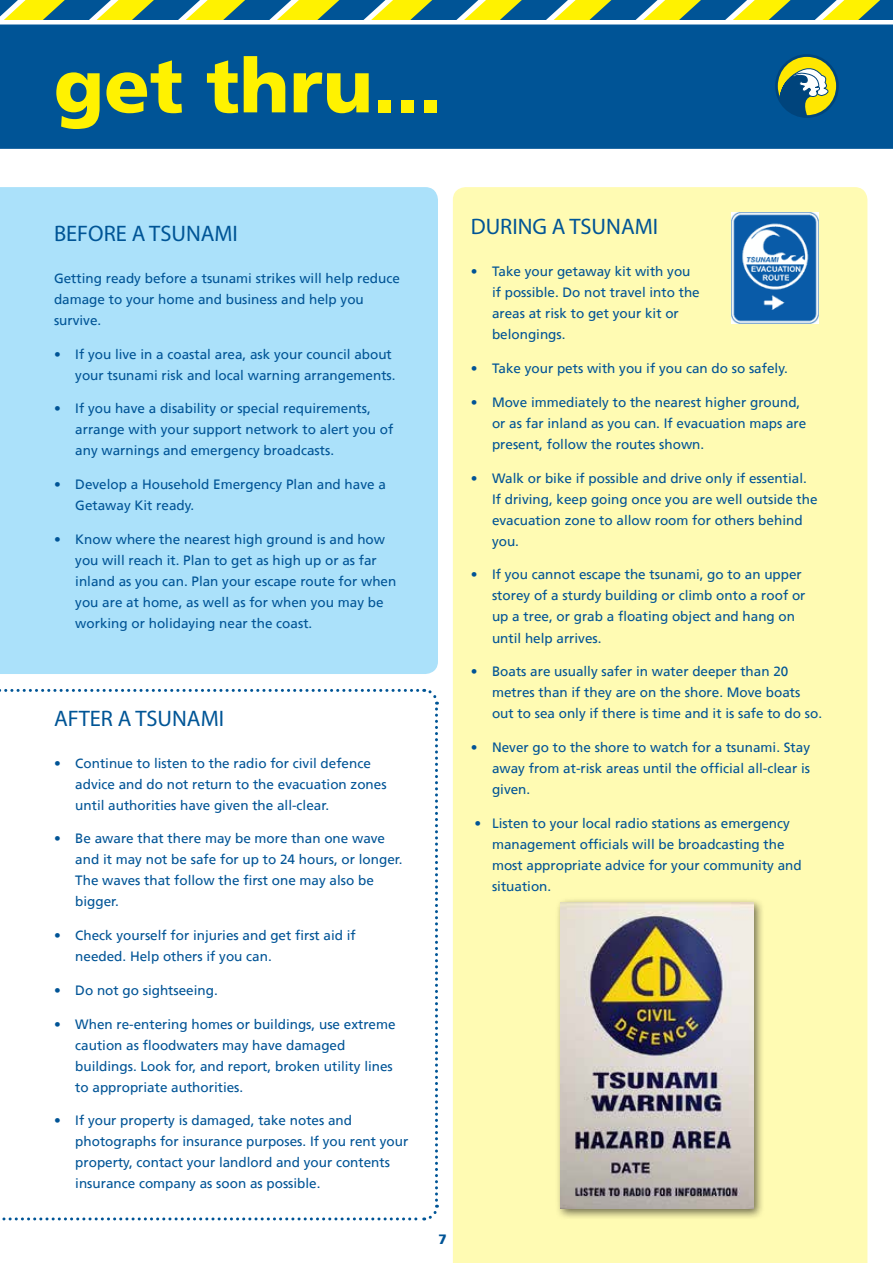
<style>
.page{position:relative;width:893px;height:1263px;background:#fff}
.page>*{position:absolute;margin:0;border:0;box-sizing:border-box;transform-origin:0 0}
.t1{font:900 75px "Frutiger";color:#fff200}
.t2{font:22.5px "Myriad Pro";color:#005596}
.t3{font:13.5px/21px "Frutiger";color:#005496}
.t4{font:900 13.5px "Frutiger";color:#005496}
</style>
<div class="page">
<svg style="left:0;top:0;width:893px;height:20px"></svg>
<div style="left:0;top:24px;width:893px;height:125px;background:#005496"></div>
<div style="left:0;top:187px;width:438px;height:487px;background:#abe1fa"></div>
<div style="left:453px;top:187px;width:414px;height:1076px;background:#fffbb3"></div>
<img style="left:731px;top:213px;width:87px;height:110px">
<div style="left:555px;top:897px;width:209px;height:323px;background:#000;opacity:.55"></div>
<img style="left:560px;top:903px;width:193px;height:306px">
<svg style="left:0;top:688px;width:439px;height:533px"></svg>
<svg style="left:776px;top:56px;width:61px;height:61px"></svg>
<svg style="left:779px;top:66px;width:51px;height:51px"></svg>
<div style="left:775px;top:54px;width:64px;height:64px;border:3px solid #00447c;border-radius:50%"></div>
<h1 class="t1" style="left:54px;top:41px;width:389px">get thru...</h1>
<h2 class="t2" style="left:54px;top:219px;width:185px">BEFORE A TSUNAMI</h2>
<p class="t3" style="left:54px;top:267px;width:347px">Getting ready before a tsunami strikes will help reduce damage to your home and business and help you survive.</p>
<p class="t3" style="left:54px;top:343px;width:343px;text-align:right">• If you live in a coastal area, ask your council about your tsunami risk and local warning arrangements.</p>
<p class="t3" style="left:75px;top:398px;width:320px;text-indent:-21px">• If you have a disability or special requirements, arrange with your support network to alert you of any warnings and emergency broadcasts.</p>
<p class="t3" style="left:75px;top:474px;width:312px;text-indent:-21px">• Develop a Household Emergency Plan and have a<br>Getaway Kit ready.</p>
<p class="t3" style="left:75px;top:528px;width:323px;text-indent:-21px">• Know where the nearest high ground is and how you will reach it. Plan to get as high up or as far inland as you can. Plan your escape route for when you are at home, as well as for when you may be working or holidaying near the coast.</p>
<h2 class="t2" style="left:54px;top:704px;width:172px">AFTER A TSUNAMI</h2>
<p class="t3" style="left:75px;top:752px;width:313px;text-indent:-21px">• Continue to listen to the radio for civil defence advice and do not return to the evacuation zones until authorities have given the all-clear.</p>
<p class="t3" style="left:75px;top:828px;width:329px;text-indent:-21px">• Be aware that there may be more than one wave and it may not be safe for up to 24 hours, or longer.<br>The waves that follow the first one may also be bigger.</p>
<p class="t3" style="left:75px;top:925px;width:282px;text-indent:-21px">• Check yourself for injuries and get first aid if needed. Help others if you can.</p>
<p class="t3" style="left:54px;top:979px;width:165px">• Do not go sightseeing.</p>
<p class="t3" style="left:75px;top:1013px;width:322px;text-indent:-21px">• When re-entering homes or buildings, use extreme caution as floodwaters may have damaged buildings. Look for, and report, broken utility lines to appropriate authorities.</p>
<p class="t3" style="left:75px;top:1110px;width:334px;text-indent:-21px">• If your property is damaged, take notes and photographs for insurance purposes. If you rent your property, contact your landlord and your contents insurance company as soon as possible.</p>
<h2 class="t2" style="left:471px;top:213px;width:189px">DURING A TSUNAMI</h2>
<p class="t3" style="left:492px;top:261px;width:209px;text-indent:-21px">• Take your getaway kit with you if possible. Do not travel into the areas at risk to get your kit or belongings.</p>
<p class="t3" style="left:471px;top:358px;width:319px">• Take your pets with you if you can do so safely.</p>
<p class="t3" style="left:492px;top:392px;width:316px;text-indent:-21px">• Move immediately to the nearest higher ground, or as far inland as you can. If evacuation maps are present, follow the routes shown.</p>
<p class="t3" style="left:492px;top:467px;width:327px;text-indent:-21px">• Walk or bike if possible and drive only if essential.<br>If driving, keep going once you are well outside the evacuation zone to allow room for others behind you.</p>
<p class="t3" style="left:492px;top:564px;width:315px;text-indent:-21px">• If you cannot escape the tsunami, go to an upper storey of a sturdy building or climb onto a roof or up a tree, or grab a floating object and hang on until help arrives.</p>
<p class="t3" style="left:492px;top:661px;width:332px;text-indent:-21px">• Boats are usually safer in water deeper than 20 metres than if they are on the shore. Move boats out to sea only if there is time and it is safe to do so.</p>
<p class="t3" style="left:492px;top:737px;width:320px;text-align:justify;text-indent:-21px">• Never go to the shore to watch for a tsunami. Stay away from at-risk areas until the official all-clear is given.</p>
<p class="t3" style="left:492px;top:812px;width:311px;text-indent:-18px">• Listen to your local radio stations as emergency management officials will be broadcasting the most appropriate advice for your community and situation.</p>
<p class="t4" style="left:438px;top:1231px;width:10px">7</p>
</div>
